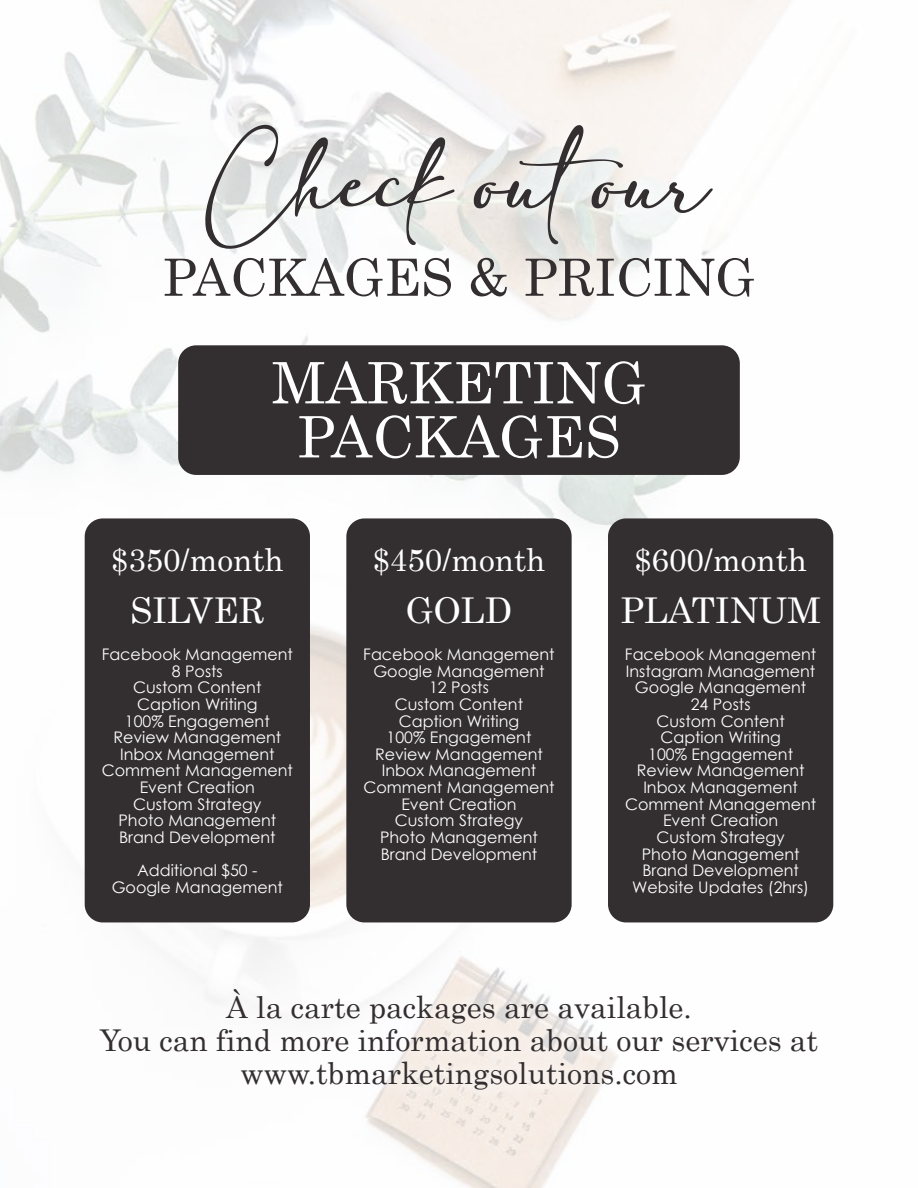
<style>
.page{position:relative;width:918px;height:1188px;background:#fff}
.page>*{position:absolute;margin:0;border:0;box-sizing:border-box;transform-origin:0 0}
.t1{font:67.35px "adelia";color:#332e30}
.t2{font:57.15px/54px "Century";color:#fff;text-align:center}
.t3{font:51.3px "Century";color:#332e30}
.t4{font:35.55px "Century";color:#fff}
.t5{font:31.5px "Century";color:#fff}
.t6{font:30px/33px "Century";color:#332e30;text-align:center}
.t7{font:15.9px/16.6px "Century Gothic";color:#fff;text-align:center}
</style>
<div class="page">
<img style="left:0;top:0;width:834px;height:1188px">
<div style="left:178px;top:345px;width:562px;height:130px;background:#332e30;border-radius:18px"></div>
<div style="left:346px;top:518px;width:226px;height:404px;background:#332e30;border-radius:18px"></div>
<div style="left:608px;top:518px;width:225px;height:404px;background:#332e30;border-radius:18px"></div>
<div style="left:85px;top:518px;width:225px;height:404px;background:#332e30;border-radius:18px"></div>
<img style="left:183px;top:102px;width:553px;height:127px">
<img style="left:139px;top:229px;width:639px;height:105px">
<img style="left:76px;top:966px;width:758px;height:151px">
<h1 class="t1" style="left:205px;top:147px;width:506px">Check outour</h1>
<h3 class="t3" style="left:163px;top:234px;width:594px">PACKAGES &amp; PRICING</h3>
<h2 class="t2" style="left:272px;top:351px;width:376px">MARKETING<br>PACKAGES</h2>
<h3 class="t5" style="left:111px;top:534px;width:174px">$350/month</h3>
<h3 class="t4" style="left:130px;top:580px;width:136px">SILVER</h3>
<p class="t7" style="left:102px;top:646px;width:193px">Facebook Management<br>8 Posts<br>Custom Content<br>Caption Writing<br>100% Engagement<br>Review Management<br>Inbox Management<br>Comment Management<br>Event Creation<br>Custom Strategy<br>Photo Management<br>Brand Development</p>
<p class="t7" style="left:112px;top:862px;width:173px">Additional $50 -<br>Google Management</p>
<h3 class="t5" style="left:373px;top:534px;width:174px">$450/month</h3>
<h3 class="t4" style="left:406px;top:580px;width:108px">GOLD</h3>
<p class="t7" style="left:363px;top:646px;width:193px">Facebook Management<br>Google Management<br>12 Posts<br>Custom Content<br>Caption Writing<br>100% Engagement<br>Review Management<br>Inbox Management<br>Comment Management<br>Event Creation<br>Custom Strategy<br>Photo Management<br>Brand Development</p>
<h3 class="t5" style="left:634px;top:534px;width:174px">$600/month</h3>
<h3 class="t4" style="left:620px;top:580px;width:202px">PLATINUM</h3>
<p class="t7" style="left:625px;top:646px;width:193px">Facebook Management<br>Instagram Management<br>Google Management<br>24 Posts<br>Custom Content<br>Caption Writing<br>100% Engagement<br>Review Management<br>Inbox Management<br>Comment Management<br>Event Creation<br>Custom Strategy<br>Photo Management<br>Brand Development<br>Website Updates (2hrs)</p>
<h3 class="t6" style="left:100px;top:989px;width:720px">À la carte packages are available.<br>You can find more information about our services at www.tbmarketingsolutions.com</h3>
</div>
